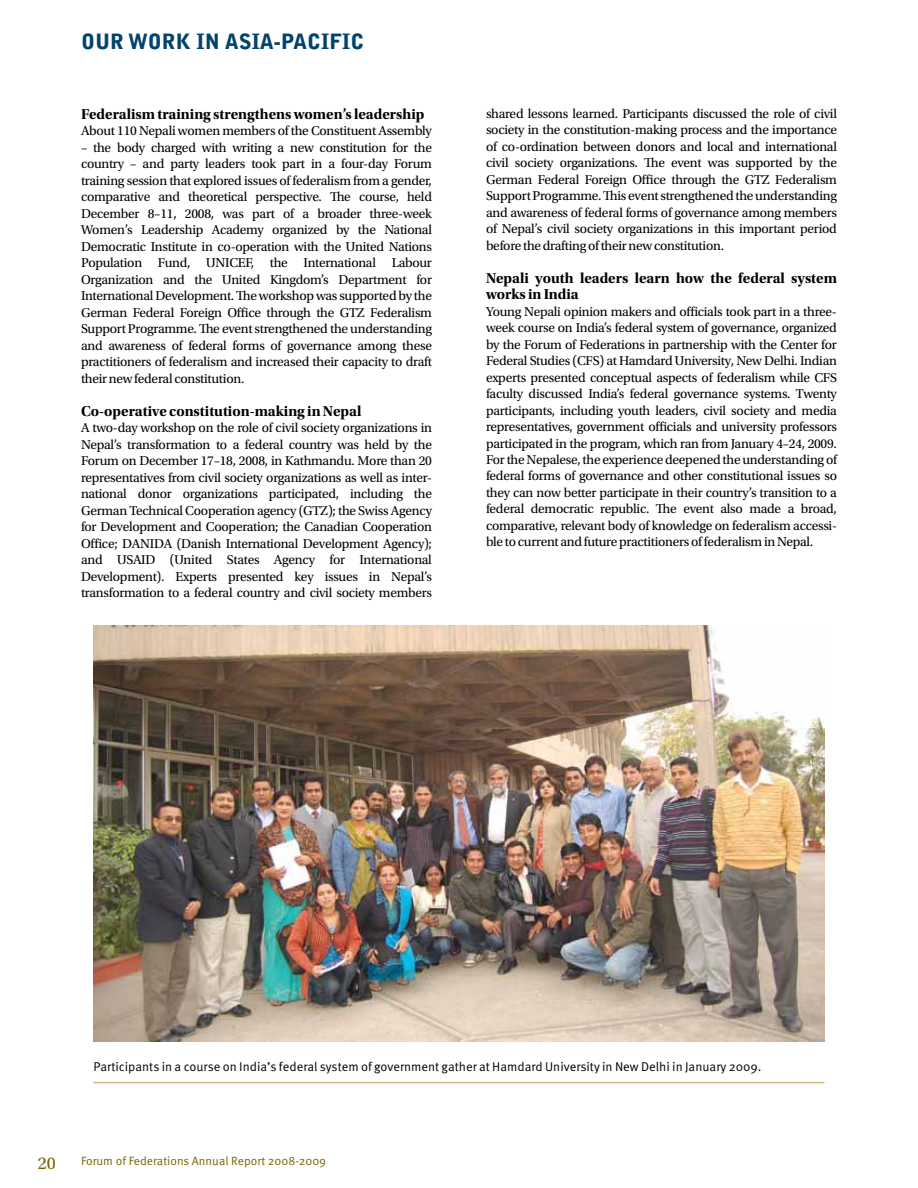
<style>
.page{position:relative;width:918px;height:1188px;background:#fff}
.page>*{position:absolute;margin:0;border:0;box-sizing:border-box;transform-origin:0 0}
.t1{font:900 21px "Bell Gothic Std";color:#00436c}
.t2{font:18px "Utopia Std";color:#776300}
.t3{font:15px/16.5px "Utopia Std Bold Subh";color:#000}
.t4{font:13.5px/16.5px "Utopia Std";letter-spacing:-.02em;color:#000;text-align:justify}
.t5{font:12.75px "Meta OT";color:#000}
.t6{font:12px "Meta OT";color:#776300}
</style>
<div class="page">
<img style="left:94px;top:626px;width:730px;height:415px">
<hr style="left:94px;top:1082px;width:730px;height:1px;background:#d0ba7f">
<h1 class="t1" style="left:81px;top:30px;width:281px">O UR WORK IN ASIA-PACIFIC</h1>
<p class="t3" style="left:81px;top:106px;width:345px">Federalism training strengthens women’s leadership</p>
<p class="t4" style="left:81px;top:123px;width:352px">About 110 Nepali women members of the Constituent Assembly</p>
<p class="t4" style="left:81px;top:140px;width:353px">– the body charged with writing a new constitution for the country – and party leaders took part in a four-day Forum training session that explored issues of federalism from a gender, comparative and theoretical perspective. The course, held December 8–11, 2008, was part of a broader three-week Women’s Leadership Academy organized by the National Democratic Institute in co-operation with the United Nations Population Fund, UNICEF, the International Labour Organization and the United Kingdom’s Department for International Development. The workshop was supported by the German Federal Foreign Office through the GTZ Federalism Support Programme. The event strengthened the understanding and awareness of federal forms of governance among these practitioners of federalism and increased their capacity to draft their new federal constitution.</p>
<p class="t3" style="left:81px;top:403px;width:282px">Co-operative constitution-making in Nepal</p>
<p class="t4" style="left:81px;top:420px;width:353px">A two-day workshop on the role of civil society organizations in Nepal’s transformation to a federal country was held by the Forum on December 17–18, 2008, in Kathmandu. More than 20 representatives from civil society organizations as well as inter&shy;national donor organizations participated, including the German Technical Cooperation agency (GTZ); the Swiss Agency for Development and Cooperation; the Canadian Cooperation Office; DANIDA (Danish International Development Agency); and USAID (United States Agency for International Development). Experts presented key issues in Nepal’s transformation to a federal country and civil society members</p>
<p class="t4" style="left:486px;top:105px;width:353px">shared lessons learned. Participants discussed the role of civil society in the constitution-making process and the importance of co-ordination between donors and local and international civil society organizations. The event was supported by the German Federal Foreign Office through the GTZ Federalism Support Programme. This event strengthened the understanding and awareness of federal forms of governance among members of Nepal’s civil society organizations in this important period before the drafting of their new constitution.</p>
<p class="t3" style="left:486px;top:270px;width:352px">Nepali youth leaders learn how the federal system works in India</p>
<p class="t4" style="left:486px;top:303px;width:353px">Young Nepali opinion makers and officials took part in a three&shy;week course on India’s federal system of governance, organized by the Forum of Federations in partnership with the Center for Federal Studies (CFS) at Hamdard University, New Delhi. Indian experts presented conceptual aspects of federalism while CFS faculty discussed India’s federal governance systems. Twenty participants, including youth leaders, civil society and media representatives, government officials and university professors participated in the program, which ran from January 4–24, 2009.<br>For the Nepalese, the experience deepened the understanding of federal forms of governance and other constitutional issues so they can now better participate in their country’s transition to a federal democratic republic. The event also made a broad, comparative, relevant body of knowledge on federalism accessi&shy;ble to current and future practitioners of federalism in Nepal.</p>
<p class="t5" style="left:94px;top:1059px;width:669px">Participants in a course on I ndia’s federal system of government gather at Hamdard U niversity in New Delhi in January 2009.</p>
<h2 class="t2" style="left:38px;top:1153px;width:19px">20</h2>
<p class="t6" style="left:81px;top:1153px;width:247px">Forum of Federations Annual Report 2008-2009</p>
</div>
